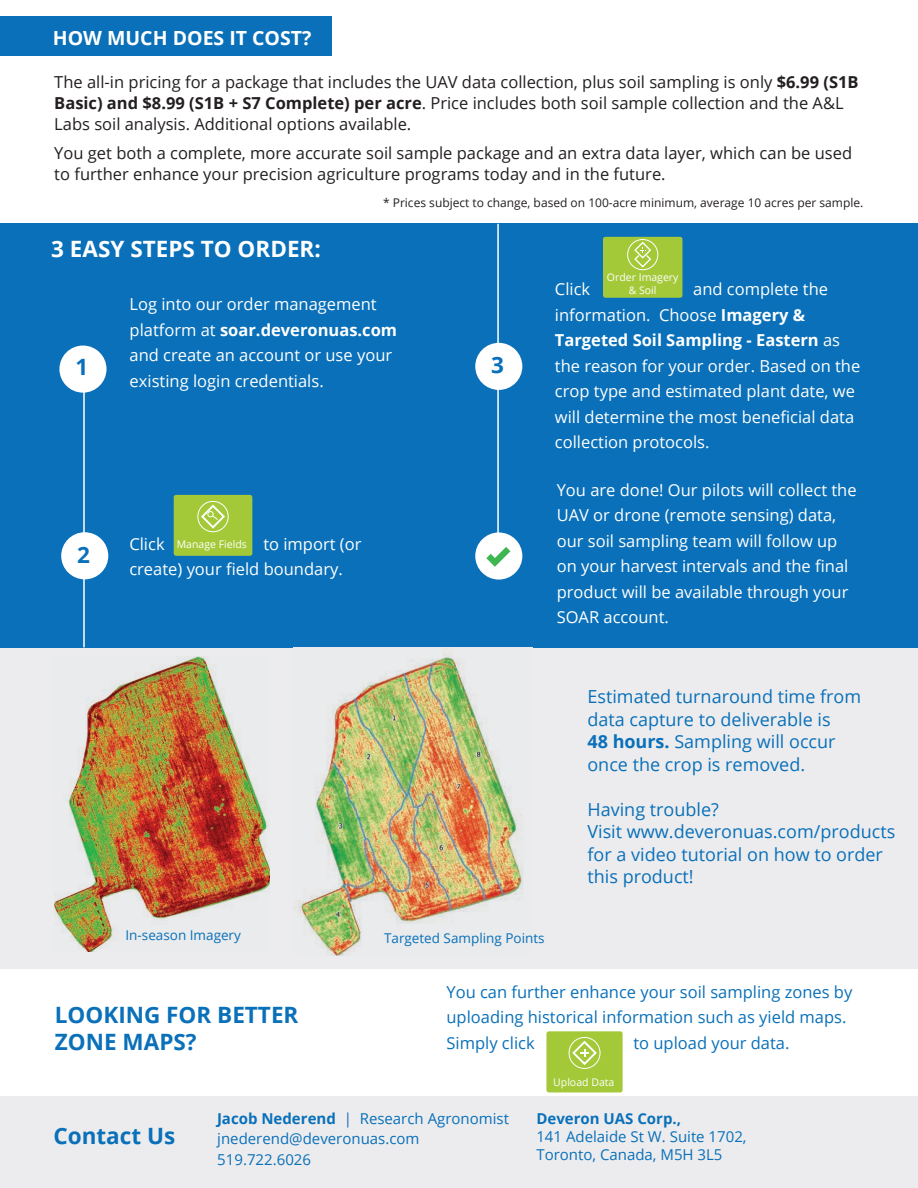
<style>
.page{position:relative;width:918px;height:1188px;background:#fff}
.page>*{position:absolute;margin:0;border:0;box-sizing:border-box;transform-origin:0 0}
.t1{font:700 22.5px/27px "Open Sans";color:#0970b9}
.t2{font:700 22.5px "Open Sans";color:#fff}
.t3{font:700 19.5px "Open Sans";color:#fff}
.t4{font:18px/22.5px "Open Sans";color:#0970b9}
.t5{font:16.5px/25.5px "Open Sans";color:#fff}
.t6{font:16.5px/21px "Open Sans";color:#231f20}
.t7{font:16.5px/25.5px "Open Sans";color:#0970b9}
.t8{font:15px/20.5px "Open Sans";color:#0970b9}
.t9{font:700 15px "Open Sans";color:#0970b9}
.t10{font:13.5px "Open Sans";color:#0970b9}
.t11{font:12px "Open Sans";color:#231f20}
.t12{font:10.5px/12.6px "Open Sans";color:#fff;text-align:center}
.s1{font-weight:700}
</style>
<div class="page">
<div style="left:0;top:625px;width:918px;height:344px;background:#ececee"></div>
<div style="left:0;top:224px;width:918px;height:424px;background:#0970b9"></div>
<div style="left:0;top:16px;width:332px;height:40px;background:#0970b9"></div>
<div style="left:176px;top:497px;width:74px;height:57px;background:#a3c938"></div>
<div style="left:174px;top:495px;width:78px;height:61px;border:4px solid #a3c938"></div>
<div style="left:605px;top:239px;width:75px;height:57px;background:#a3c938"></div>
<div style="left:603px;top:237px;width:79px;height:61px;border:4px solid #a3c938"></div>
<hr style="left:83px;top:355px;width:2px;height:292px;background:#fff">
<hr style="left:497px;top:224px;width:2px;height:316px;background:#fff">
<div style="left:59px;top:346px;width:48px;height:47px;background:#fff;border-radius:50%"></div>
<div style="left:61px;top:532px;width:47px;height:47px;background:#fff;border-radius:50%"></div>
<div style="left:475px;top:343px;width:47px;height:47px;background:#fff;border-radius:50%"></div>
<div style="left:475px;top:532px;width:47px;height:48px;background:#fff;border-radius:50%"></div>
<svg style="left:486px;top:547px;width:24px;height:20px"></svg>
<img style="left:54px;top:657px;width:216px;height:294px">
<img style="left:293px;top:650px;width:230px;height:305px">
<div style="left:549px;top:1034px;width:71px;height:56px;background:#a3c938"></div>
<div style="left:546px;top:1031px;width:77px;height:61px;border:4px solid #a3c938"></div>
<div style="left:0;top:1096px;width:918px;height:92px;background:#ececee"></div>
<div style="left:197px;top:501px;width:32px;height:31px;border:1px solid #fff;border-radius:50%"></div>
<svg style="left:200px;top:503px;width:26px;height:27px"></svg>
<div style="left:627px;top:239px;width:31px;height:31px;border:1px solid #fff;border-radius:50%"></div>
<svg style="left:633px;top:241px;width:19px;height:28px"></svg>
<div style="left:569px;top:1037px;width:32px;height:32px;border:1px solid #fff;border-radius:50%"></div>
<svg style="left:571px;top:1039px;width:27px;height:28px"></svg>
<p class="t3" style="left:53px;top:24px;width:260px">HOW MUCH DOES IT COST?</p>
<p class="t6" style="left:54px;top:71px;width:806px">The all-in pricing for a package that includes the UAV data collection, plus soil sampling is only <span class="s1">$6.99 (S1B<br>Basic) and $8.99 (S1B + S7 Complete) per acre</span>. Price includes both soil sample collection and the A&amp;L<br>Labs soil analysis. Additional options available.</p>
<p class="t6" style="left:54px;top:142px;width:799px">You get both a complete, more accurate soil sample package and an extra data layer, which can be used to further enhance your precision agriculture programs today and in the future.</p>
<p class="t11" style="left:383px;top:195px;width:482px">* Prices subject to change, based on 100-acre minimum, average 10 acres per sample.</p>
<h1 class="t2" style="left:51px;top:233px;width:271px">3 EASY STEPS TO ORDER:</h1>
<h1 class="t1" style="left:75px;top:353px;width:14px">1</h1>
<h1 class="t1" style="left:77px;top:541px;width:14px">2</h1>
<p class="t5" style="left:130px;top:291px;width:269px">Log into our order management platform at <span class="s1">soar.deveronuas.com </span>and create an account or use your existing login credentials.</p>
<p class="t5" style="left:129px;top:531px;width:37px">Click</p>
<p class="t5" style="left:129px;top:531px;width:234px;text-indent:134px">to import (or create) your field boundary.</p>
<p class="t12" style="left:177px;top:538px;width:72px">Manage Fields</p>
<h1 class="t1" style="left:491px;top:350px;width:14px">3</h1>
<p class="t12" style="left:607px;top:271px;width:73px">Order Imagery &amp; Soil</p>
<p class="t5" style="left:555px;top:276px;width:307px;text-indent:138px">and complete the information. Choose <span class="s1">Imagery &amp;<br>Targeted Soil Sampling - Eastern</span> as the reason for your order. Based on the crop type and estimated plant date, we will determine the most beneficial data collection protocols.</p>
<p class="t5" style="left:555px;top:276px;width:37px">Click</p>
<p class="t5" style="left:557px;top:476px;width:301px">You are done! Our pilots will collect the UAV or drone (remote sensing) data, our soil sampling team will follow up on your harvest intervals and the final product will be available through your SOAR account.</p>
<p class="t10" style="left:126px;top:926px;width:117px">In-season Imagery</p>
<p class="t10" style="left:384px;top:929px;width:162px">Targeted Sampling Points</p>
<p class="t4" style="left:587px;top:685px;width:275px">Estimated turnaround time from data capture to deliverable is<br><span class="s1">48 hours.</span> Sampling will occur once the crop is removed.</p>
<p class="t4" style="left:587px;top:798px;width:309px">Having trouble?<br>Visit www.deveronuas.com/products for a video tutorial on how to order this product!</p>
<h1 class="t1" style="left:55px;top:1000px;width:245px">LOOKING FOR BETTER<br>ZONE MAPS?</h1>
<p class="t7" style="left:447px;top:978px;width:407px">You can further enhance your soil sampling zones by uploading historical information such as yield maps.<br>Simply click</p>
<p class="t7" style="left:633px;top:1029px;width:158px">to upload your data.</p>
<p class="t12" style="left:553px;top:1075px;width:63px">Upload Data</p>
<h1 class="t1" style="left:54px;top:1121px;width:123px">Contact Us</h1>
<p class="t8" style="left:217px;top:1108px;width:294px"><span class="s1">Jacob Nederend</span> | Research Agronomist jnederend@deveronuas.com<br>519.722.6026</p>
<p class="t9" style="left:536px;top:1108px;width:146px">Deveron UAS Corp.,</p>
<p class="t8" style="left:536px;top:1128px;width:212px;line-height:18px">141 Adelaide St W. Suite 1702,<br>Toronto, Canada, M5H 3L5</p>
</div>
